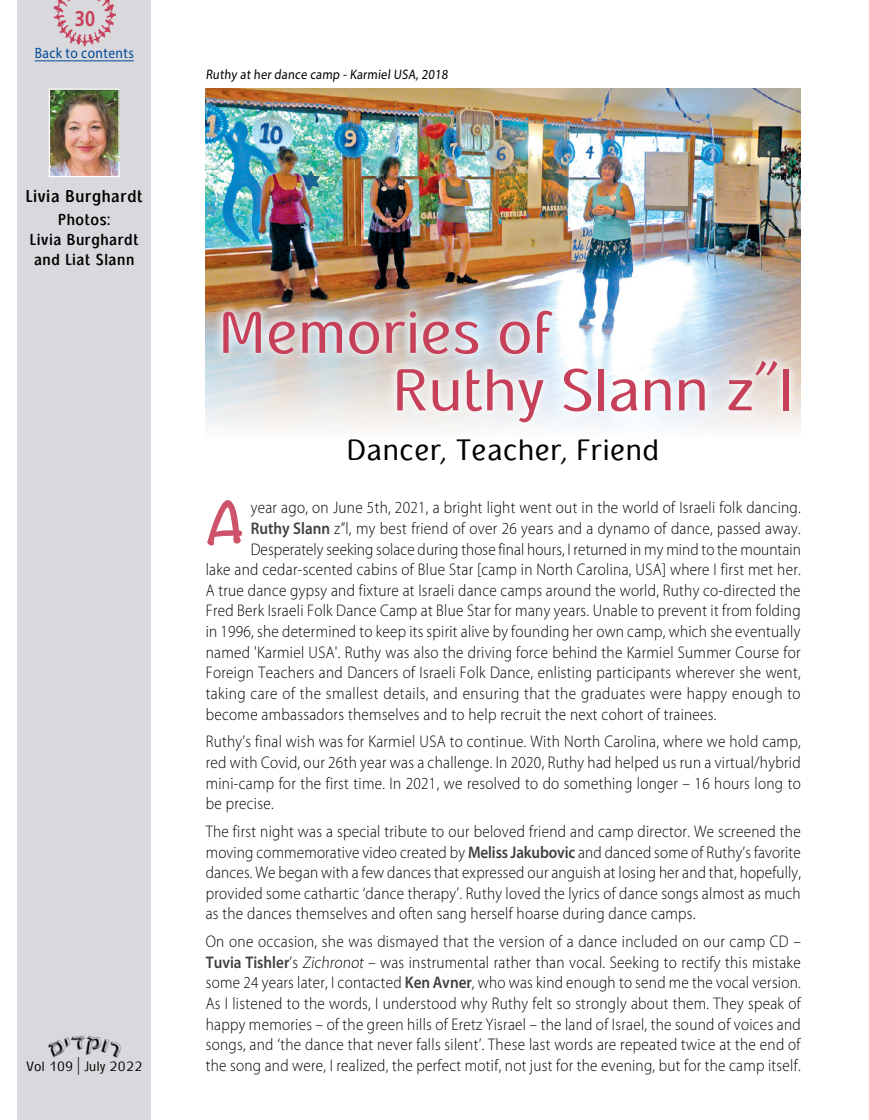
<style>
.page{position:relative;width:869px;height:1120px;background:#fff}
.page>*{position:absolute;margin:0;border:0;box-sizing:border-box;transform-origin:0 0}
.t1{font:60px/57.5px "Typogarph";color:#c64059;scale:.95 1}
.t2{font:700 52.62px "Noteworthy";color:#cc536a}
.t3{font:30px "Typogarph";letter-spacing:.02em;color:#000;scale:.9 1}
.t4{font:700 21.25px "Frutiger";color:#c64059;scale:.85 1}
.t5{font:700 17.5px "Typogarph";letter-spacing:.04em;color:#000;scale:.85 1}
.t6{font:300 16.88px/20.6px "Myriad Pro";letter-spacing:.02em;color:#000;text-align:justify;scale:.9 1}
.t7{font:700 16.25px/20px "Typogarph";letter-spacing:.04em;color:#000;text-align:center;scale:.85 1}
.t8{font:15px "Myriad Pro";letter-spacing:.03em;color:#004a99;scale:.9 1}
.t9{font:13.75px "Myriad Pro";color:#000;scale:.9 1}
.t10{font:13.75px "Typogarph";letter-spacing:.03em;color:#000;scale:.85 1}
.s1{font-weight:600;color:#414042}
</style>
<div class="page">
<div style="left:18px;top:0;width:133px;height:1120px;background:#d9d8dc"></div>
<img style="left:53px;top:0;width:63px;height:47px">
<img style="left:48px;top:1035px;width:73px;height:23px">
<img style="left:206px;top:89px;width:594px;height:205px">
<img style="left:205px;top:294px;width:596px;height:137px">
<img style="left:51px;top:91px;width:67px;height:84px">
<div style="left:49px;top:89px;width:71px;height:88px;border:1px solid #fff"></div>
<svg style="left:213px;top:301px;width:585px;height:130px"></svg>
<div style="left:339px;top:430px;width:327px;height:44px;background:#fff"></div>
<hr style="left:35px;top:61px;width:99px;height:1px;background:#004a99">
<p class="t4" style="left:75px;top:6px;width:25px">30</p>
<p class="t8" style="left:35px;top:44px;width:112px">Back to contents</p>
<p class="t5" style="left:26px;top:184px;width:139px">Livia Burghardt</p>
<p class="t7" style="left:30px;top:211px;width:129px">Photos:<br>Livia Burghardt and Liat Slann</p>
<p class="t10" style="left:27px;top:1057px;width:137px">Vol 109 | July 2022</p>
<p class="t9" style="left:206px;top:66px;width:272px">Ruthy at her dance camp - Karmiel USA, 2018</p>
<h1 class="t1" style="left:393px;top:307px;width:421px;text-indent:-175px">Memories of<br>Ruthy Slann z”l</h1>
<h3 class="t3" style="left:347px;top:430px;width:348px">Dancer, Teacher, Friend</h3>
<h2 class="t2" style="left:206px;top:477px;width:41px">A</h2>
<p class="t6" style="left:250px;top:498px;width:612px">year ago, on June 5th, 2021, a bright light went out in the world of Israeli folk dancing.</p>
<p class="t6" style="left:250px;top:518px;width:612px"><span class="s1">Ruthy Slann</span> z”l, my best friend of over 26 years and a dynamo of dance, passed away.</p>
<p class="t6" style="left:250px;top:539px;width:612px">Desperately seeking solace during those final hours, I returned in my mind to the mountain</p>
<p class="t6" style="left:206px;top:559px;width:662px">lake and cedar-scented cabins of Blue Star [camp in North Carolina, USA] where I first met her.</p>
<p class="t6" style="left:206px;top:580px;width:662px">A true dance gypsy and fixture at Israeli dance camps around the world, Ruthy co-directed the</p>
<p class="t6" style="left:206px;top:601px;width:662px">Fred Berk Israeli Folk Dance Camp at Blue Star for many years. Unable to prevent it from folding</p>
<p class="t6" style="left:206px;top:621px;width:662px">in 1996, she determined to keep its spirit alive by founding her own camp, which she eventually</p>
<p class="t6" style="left:206px;top:642px;width:662px">named 'Karmiel USA'. Ruthy was also the driving force behind the Karmiel Summer Course for</p>
<p class="t6" style="left:206px;top:662px;width:662px">Foreign Teachers and Dancers of Israeli Folk Dance, enlisting participants wherever she went,</p>
<p class="t6" style="left:206px;top:683px;width:662px">taking care of the smallest details, and ensuring that the graduates were happy enough to</p>
<p class="t6" style="left:206px;top:704px;width:569px">become ambassadors themselves and to help recruit the next cohort of trainees.</p>
<p class="t6" style="left:206px;top:731px;width:662px">Ruthy’s final wish was for Karmiel USA to continue. With North Carolina, where we hold camp, red with Covid, our 26th year was a challenge. In 2020, Ruthy had helped us run a virtual/hybrid mini-camp for the first time. In 2021, we resolved to do something longer – 16 hours long to be precise.</p>
<p class="t6" style="left:206px;top:821px;width:662px">The first night was a special tribute to our beloved friend and camp director. We screened the moving commemorative video created by <span class="s1">Meliss Jakubovic</span> and danced some of Ruthy’s favorite dances. We began with a few dances that expressed our anguish at losing her and that, hopefully, provided some cathartic ‘dance therapy’. Ruthy loved the lyrics of dance songs almost as much as the dances themselves and often sang herself hoarse during dance camps.</p>
<p class="t6" style="left:206px;top:931px;width:662px">On one occasion, she was dismayed that the version of a dance included on our camp CD – <span class="s1">Tuvia Tishler</span>’s Zichronot – was instrumental rather than vocal. Seeking to rectify this mistake some 24 years later, I contacted <span class="s1">Ken Avner</span>, who was kind enough to send me the vocal version.<br>As I listened to the words, I understood why Ruthy felt so strongly about them. They speak of happy memories – of the green hills of Eretz Yisrael – the land of Israel, the sound of voices and songs, and ‘the dance that never falls silent’. These last words are repeated twice at the end of the song and were, I realized, the perfect motif, not just for the evening, but for the camp itself.</p>
</div>
